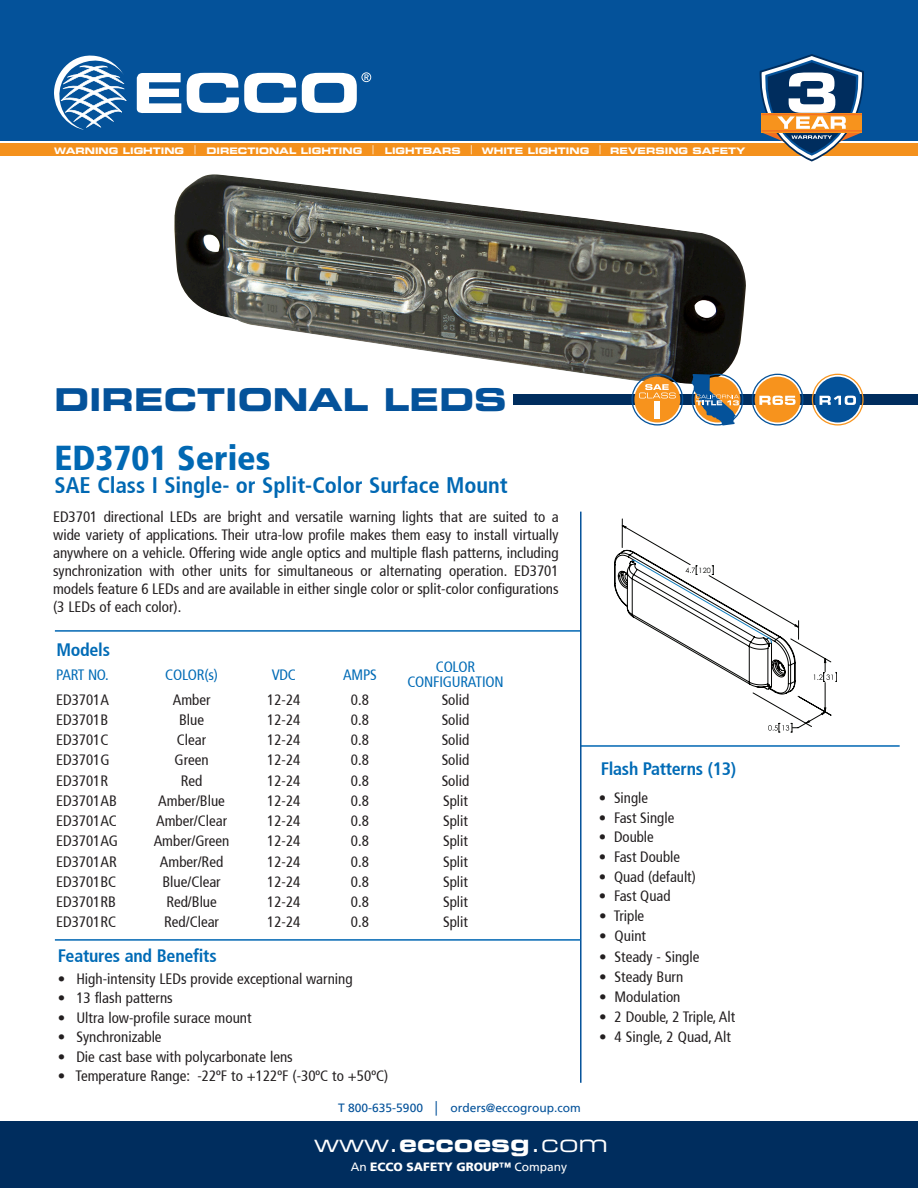
<style>
.page{position:relative;width:918px;height:1188px;background:#fff}
.page>*{position:absolute;margin:0;border:0;box-sizing:border-box;transform-origin:0 0}
.t1{font:900 condensed 34.5px "Frutiger 77";color:#0168b3}
.t2{font:31.5px "Eurostile LT Std Bold Ex 2";color:#04529a}
.t3{font:24px "Eurostile LT Std Ex 2";color:#fff}
.t4{font:700 condensed 22.5px "Frutiger 67";color:#0168b3}
.t5{font:700 condensed 18px "Frutiger 67";letter-spacing:-.015em;color:#006bb6}
.t6{font:condensed 15px/18px "Frutiger 57";color:#231f20;text-align:justify}
.t7{font:condensed 15px/15px "Frutiger 57";letter-spacing:-.015em;color:#006bb6;text-align:center}
.t8{font:12px "Frutiger LT";color:#04529a}
.t9{font:900 12px "Frutiger LT";color:#fff}
.t10{font:9px "Eurostile LT Std Bold Ex 2";color:#fff}
.t11{font:7.35px "Century Gothic";color:#040503}
.s1{font-family:"Arial"}
.s2{font-family:"Eurostile LT Std Bold Ex 2"}
.s3{font-weight:400}
</style>
<div class="page">
<div style="left:513px;top:394px;width:405px;height:11px;background:#002d5e"></div>
<div style="left:0;top:144px;width:918px;height:12px;background:#f4911d"></div>
<div style="left:0;top:0;width:918px;height:140px;background:#04529a"></div>
<svg style="left:137px;top:73px;width:44px;height:41px"></svg>
<svg style="left:187px;top:73px;width:109px;height:40px"></svg>
<svg style="left:54px;top:56px;width:72px;height:74px"></svg>
<svg style="left:302px;top:72px;width:69px;height:41px"></svg>
<div style="left:0;top:1121px;width:918px;height:67px;background:#002d5e"></div>
<hr style="left:55px;top:630px;width:525px;height:2px;background:#0166b3">
<hr style="left:581px;top:745px;width:319px;height:2px;background:#0166b3">
<svg style="left:614px;top:525px;width:219px;height:206px"></svg>
<hr style="left:580px;top:512px;width:2px;height:571px;background:#04529a">
<img style="left:174px;top:174px;width:572px;height:210px">
<hr style="left:55px;top:939px;width:526px;height:2px;background:#0166b3">
<svg style="left:760px;top:54px;width:104px;height:108px"></svg>
<svg style="left:692px;top:374px;width:51px;height:52px"></svg>
<svg style="left:752px;top:374px;width:52px;height:52px"></svg>
<svg style="left:812px;top:374px;width:52px;height:52px"></svg>
<svg style="left:631px;top:374px;width:52px;height:52px"></svg>
<div style="left:655px;top:401px;width:5px;height:17px;background:#fff"></div>
<p class="t10" style="left:54px;top:144px;width:693px">WARNING LIGHTING <sup>│</sup> DIRECTIONAL LIGHTING <sup>│</sup> LIGHTBARS <sup>│</sup> WHITE LIGHTING <sup>│</sup> REVERSING SAFETY</p>
<h2 class="t2" style="left:54px;top:378px;width:454px">DIRECTIONAL LEDS</h2>
<p class="t1" style="left:55px;top:438px;width:217px">ED3701 Series</p>
<p class="t4" style="left:55px;top:472px;width:455px">SAE Class I Single- or Split-Color Surface Mount</p>
<p class="t6" style="left:53px;top:508px;width:507px">ED3701 directional LEDs are bright and versatile warning lights that are suited to a wide variety of applications. Their utra-low profile makes them easy to install virtually anywhere on a vehicle. Offering wide angle optics and multiple flash patterns, including synchronization with other units for simultaneous or alternating operation. ED3701 models feature 6 LEDs and are available in either single color or split-color configurations (3 LEDs of each color).</p>
<p class="t5" style="left:56px;top:639px;width:55px">Models</p>
<p class="t7" style="left:56px;top:667px;width:54px">PART NO.</p>
<p class="t7" style="left:165px;top:667px;width:54px">COLOR(s)</p>
<p class="t7" style="left:272px;top:667px;width:26px">VDC</p>
<p class="t7" style="left:343px;top:667px;width:35px">AMPS</p>
<p class="t7" style="left:407px;top:660px;width:98px">COLOR<br>CONFIGURATION</p>
<p class="t6" style="left:56px;top:691px;width:54px">ED3701A</p>
<p class="t6" style="left:173px;top:691px;width:39px">Amber</p>
<p class="t6" style="left:267px;top:691px;width:35px">12-24</p>
<p class="t6" style="left:351px;top:691px;width:19px">0.8</p>
<p class="t6" style="left:442px;top:691px;width:29px">Solid</p>
<p class="t6" style="left:56px;top:711px;width:54px">ED3701B</p>
<p class="t6" style="left:179px;top:711px;width:27px">Blue</p>
<p class="t6" style="left:267px;top:711px;width:35px">12-24</p>
<p class="t6" style="left:351px;top:711px;width:19px">0.8</p>
<p class="t6" style="left:442px;top:711px;width:29px">Solid</p>
<p class="t6" style="left:56px;top:731px;width:54px">ED3701C</p>
<p class="t6" style="left:177px;top:731px;width:31px">Clear</p>
<p class="t6" style="left:267px;top:731px;width:35px">12-24</p>
<p class="t6" style="left:351px;top:731px;width:19px">0.8</p>
<p class="t6" style="left:442px;top:731px;width:29px">Solid</p>
<p class="t6" style="left:56px;top:751px;width:55px">ED3701G</p>
<p class="t6" style="left:175px;top:751px;width:36px">Green</p>
<p class="t6" style="left:267px;top:751px;width:35px">12-24</p>
<p class="t6" style="left:351px;top:751px;width:19px">0.8</p>
<p class="t6" style="left:442px;top:751px;width:29px">Solid</p>
<p class="t6" style="left:56px;top:772px;width:54px">ED3701R</p>
<p class="t6" style="left:181px;top:772px;width:23px">Red</p>
<p class="t6" style="left:267px;top:772px;width:35px">12-24</p>
<p class="t6" style="left:351px;top:772px;width:19px">0.8</p>
<p class="t6" style="left:442px;top:772px;width:29px">Solid</p>
<p class="t6" style="left:56px;top:792px;width:62px">ED3701AB</p>
<p class="t6" style="left:158px;top:792px;width:68px">Amber/Blue</p>
<p class="t6" style="left:267px;top:792px;width:35px">12-24</p>
<p class="t6" style="left:351px;top:792px;width:19px">0.8</p>
<p class="t6" style="left:443px;top:792px;width:26px">Split</p>
<p class="t6" style="left:56px;top:812px;width:62px">ED3701AC</p>
<p class="t6" style="left:156px;top:812px;width:73px">Amber/Clear</p>
<p class="t6" style="left:267px;top:812px;width:35px">12-24</p>
<p class="t6" style="left:351px;top:812px;width:19px">0.8</p>
<p class="t6" style="left:443px;top:812px;width:26px">Split</p>
<p class="t6" style="left:56px;top:832px;width:63px">ED3701AG</p>
<p class="t6" style="left:154px;top:832px;width:77px">Amber/Green</p>
<p class="t6" style="left:267px;top:832px;width:35px">12-24</p>
<p class="t6" style="left:351px;top:832px;width:19px">0.8</p>
<p class="t6" style="left:443px;top:832px;width:26px">Split</p>
<p class="t6" style="left:56px;top:853px;width:62px">ED3701AR</p>
<p class="t6" style="left:160px;top:853px;width:65px">Amber/Red</p>
<p class="t6" style="left:267px;top:853px;width:35px">12-24</p>
<p class="t6" style="left:351px;top:853px;width:19px">0.8</p>
<p class="t6" style="left:443px;top:853px;width:26px">Split</p>
<p class="t6" style="left:56px;top:873px;width:62px">ED3701BC</p>
<p class="t6" style="left:162px;top:873px;width:60px">Blue/Clear</p>
<p class="t6" style="left:267px;top:873px;width:35px">12-24</p>
<p class="t6" style="left:351px;top:873px;width:19px">0.8</p>
<p class="t6" style="left:443px;top:873px;width:26px">Split</p>
<p class="t6" style="left:56px;top:893px;width:61px">ED3701RB</p>
<p class="t6" style="left:166px;top:893px;width:52px">Red/Blue</p>
<p class="t6" style="left:267px;top:893px;width:35px">12-24</p>
<p class="t6" style="left:351px;top:893px;width:19px">0.8</p>
<p class="t6" style="left:443px;top:893px;width:26px">Split</p>
<p class="t6" style="left:56px;top:913px;width:62px">ED3701RC</p>
<p class="t6" style="left:164px;top:913px;width:56px">Red/Clear</p>
<p class="t6" style="left:267px;top:913px;width:35px">12-24</p>
<p class="t6" style="left:351px;top:913px;width:19px">0.8</p>
<p class="t6" style="left:443px;top:913px;width:26px">Split</p>
<p class="t5" style="left:58px;top:946px;width:160px">Features and Benefits</p>
<p class="t6" style="left:58px;top:970px;width:296px">• High-intensity LEDs provide exceptional warning</p>
<p class="t6" style="left:58px;top:989px;width:116px">• 13 flash patterns</p>
<p class="t6" style="left:58px;top:1009px;width:195px">• Ultra low-profile surace mount</p>
<p class="t6" style="left:58px;top:1028px;width:105px">• Synchronizable</p>
<p class="t6" style="left:58px;top:1048px;width:236px">• Die cast base with polycarbonate lens</p>
<p class="t6" style="left:58px;top:1067px;width:332px">• Temperature Range: -22ºF to +122ºF (-30ºC to +50ºC)</p>
<p class="t8" style="left:338px;top:1101px;width:244px">T 800-635-5900 <span class="s1">│</span> orders@eccogroup.com</p>
<p class="t11" style="left:699px;top:565px;width:14px">120</p>
<p class="t5" style="left:601px;top:758px;width:137px">Flash Patterns (13)</p>
<p class="t6" style="left:599px;top:789px;width:51px">• Single</p>
<p class="t6" style="left:599px;top:809px;width:77px">• Fast Single</p>
<p class="t6" style="left:599px;top:828px;width:56px">• Double</p>
<p class="t6" style="left:599px;top:848px;width:83px">• Fast Double</p>
<p class="t6" style="left:599px;top:867px;width:98px">• Quad (default)</p>
<p class="t6" style="left:599px;top:887px;width:73px">• Fast Quad</p>
<p class="t6" style="left:599px;top:907px;width:47px">• Triple</p>
<p class="t6" style="left:599px;top:927px;width:48px">• Quint</p>
<p class="t6" style="left:599px;top:948px;width:102px">• Steady - Single</p>
<p class="t6" style="left:599px;top:968px;width:86px">• Steady Burn</p>
<p class="t6" style="left:599px;top:988px;width:83px">• Modulation</p>
<p class="t6" style="left:599px;top:1008px;width:138px">• 2 Double, 2 Triple, Alt</p>
<p class="t6" style="left:599px;top:1028px;width:133px">• 4 Single, 2 Quad, Alt</p>
<h3 class="t3" style="left:314px;top:1127px;width:296px">www.<span class="s2">eccoesg</span>.com</h3>
<p class="t9" style="left:351px;top:1160px;width:218px"><span class="s3">An</span> ECCO SAFETY GROUP™ <span class="s3">Company</span></p>
</div>
